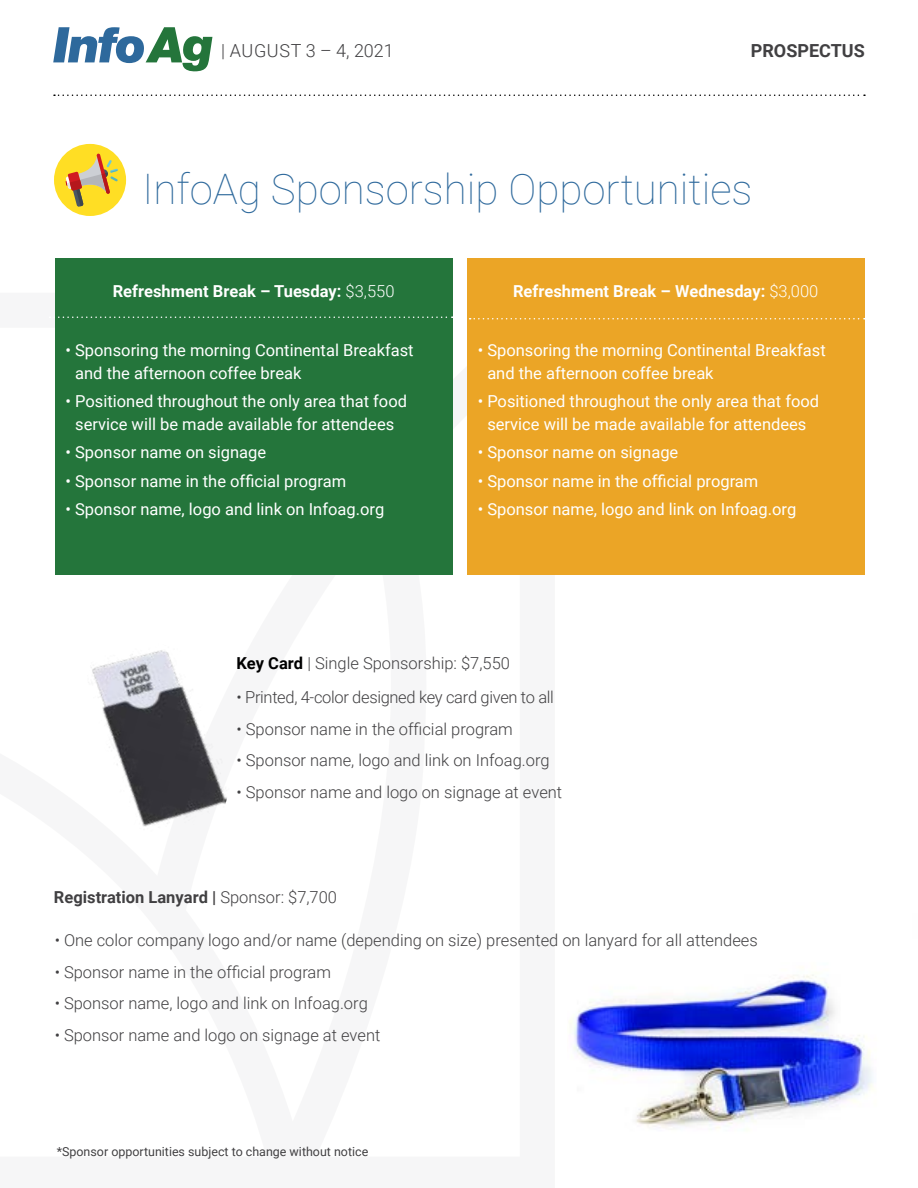
<style>
.page{position:relative;width:918px;height:1188px;background:#fff}
.page>*{position:absolute;margin:0;border:0;box-sizing:border-box;transform-origin:0 0}
.t1{font:100 42px "Roboto";color:#2e699c}
.t2{font:300 18px "Roboto";letter-spacing:.03em;color:#414042}
.t3{font:700 18px "Roboto";color:#414042}
.t4{font:16.5px/22.5px "Roboto";color:#fff}
.t5{font:300 16.5px "Roboto";color:#414042}
.t6{font:700 16.5px "Roboto";color:#fff}
.t7{font:300 16.5px "Roboto";letter-spacing:-.02em;color:#414042}
.t8{font:700 16.5px "Roboto";color:#414042}
.t9{font:12.45px "Roboto";color:#414042}
.s1{font-weight:300}
.s2{font-weight:700;color:#000}
</style>
<div class="page">
<img style="left:569px;top:974px;width:304px;height:155px">
<div style="left:55px;top:258px;width:398px;height:317px;background:#24753b"></div>
<svg style="left:54px;top:95px;width:811px;height:1px"></svg>
<svg style="left:53px;top:27px;width:159px;height:44px"></svg>
<div style="left:54px;top:144px;width:72px;height:72px;background:#ffde24;border-radius:50%"></div>
<svg style="left:65px;top:153px;width:53px;height:54px"></svg>
<svg style="left:58px;top:316px;width:395px;height:2px"></svg>
<div style="left:467px;top:258px;width:398px;height:317px;background:#eba526"></div>
<svg style="left:470px;top:318px;width:395px;height:1px"></svg>
<img style="left:91px;top:650px;width:136px;height:177px">
<p class="t2" style="left:221px;top:38px;width:174px">| AUGUST 3 – 4, 2021</p>
<p class="t3" style="left:751px;top:38px;width:115px">PROSPECTUS</p>
<h1 class="t1" style="left:143px;top:159px;width:612px">InfoAg Sponsorship Opportunities</h1>
<p class="t6" style="left:113px;top:279px;width:283px">Refreshment Break – Tuesday: <span class="s1">$3,550</span></p>
<p class="t4" style="left:75px;top:338px;width:340px;text-indent:-10px">• Sponsoring the morning Continental Breakfast and the afternoon coffee break</p>
<p class="t4" style="left:66px;top:389px;width:343px;text-align:center">• Positioned throughout the only area that food service will be made available for attendees</p>
<p class="t4" style="left:66px;top:440px;width:202px">• Sponsor name on signage</p>
<p class="t4" style="left:66px;top:469px;width:282px">• Sponsor name in the official program</p>
<p class="t4" style="left:66px;top:497px;width:320px">• Sponsor name, logo and link on Infoag.org</p>
<p class="t6" style="left:513px;top:279px;width:307px">Refreshment Break – Wednesday: <span class="s1">$3,000</span></p>
<p class="t4" style="left:487px;top:338px;width:340px;text-indent:-10px">• Sponsoring the morning Continental Breakfast and the afternoon coffee break</p>
<p class="t4" style="left:478px;top:389px;width:343px;text-align:center">• Positioned throughout the only area that food service will be made available for attendees</p>
<p class="t4" style="left:478px;top:440px;width:202px">• Sponsor name on signage</p>
<p class="t4" style="left:478px;top:469px;width:282px">• Sponsor name in the official program</p>
<p class="t4" style="left:478px;top:497px;width:320px">• Sponsor name, logo and link on Infoag.org</p>
<p class="t5" style="left:237px;top:651px;width:275px"><span class="s2">Key Card</span> | Single Sponsorship: $7,550</p>
<p class="t7" style="left:237px;top:686px;width:319px">• Printed, 4-color designed key card given to all</p>
<p class="t5" style="left:237px;top:717px;width:278px">• Sponsor name in the official program</p>
<p class="t5" style="left:237px;top:749px;width:315px">• Sponsor name, logo and link on Infoag.org</p>
<p class="t5" style="left:237px;top:780px;width:327px">• Sponsor name and logo on signage at event</p>
<p class="t8" style="left:54px;top:885px;width:285px">Registration Lanyard | <span class="s1">Sponsor: $7,700</span></p>
<p class="t5" style="left:55px;top:929px;width:705px">• One color company logo and/or name (depending on size) presented on lanyard for all attendees</p>
<p class="t5" style="left:55px;top:960px;width:278px">• Sponsor name in the official program</p>
<p class="t5" style="left:55px;top:992px;width:315px">• Sponsor name, logo and link on Infoag.org</p>
<p class="t5" style="left:55px;top:1023px;width:327px">• Sponsor name and logo on signage at event</p>
<p class="t9" style="left:57px;top:1143px;width:313px">*Sponsor opportunities subject to change without notice</p>
</div>
